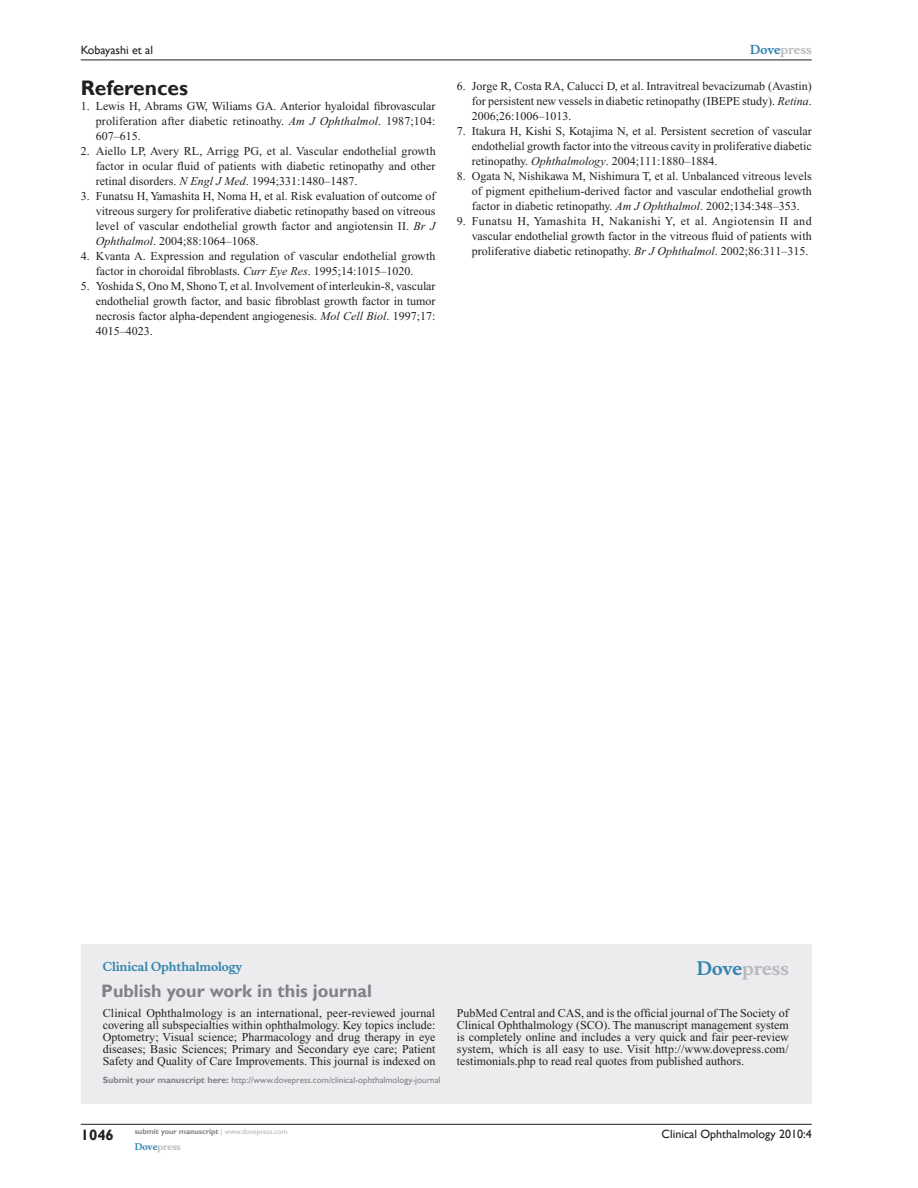
<style>
.page{position:relative;width:918px;height:1188px;background:#fff}
.page>*{position:absolute;margin:0;border:0;box-sizing:border-box;transform-origin:0 0}
.t1{font:700 21px "Gill Sans";color:#231f20}
.t2{font:700 18px "Gill Sans";color:#808285}
.t3{font:700 18px "Musee";color:#b8b9bc}
.t4{font:700 15px "Gill Sans";color:#231f20}
.t5{font:12px/15px "Times New Roman";color:#231f20;text-align:justify}
.t6{font:12px "Gill Sans";color:#231f20}
.t7{font:700 12px "Musee";color:#3485ae}
.t8{font:700 12px "Musee";color:#b8b9bc}
.t9{font:9px "Gill Sans";color:#808285}
.t10{font:700 9px "Musee";color:#b8b9bc}
.t11{font:700 7.5px "Gill Sans";color:#808285}
.s1{font-style:italic}
.s2{color:#3485ae}
.s3{font-weight:700}
.s4{font-weight:400;color:#b8b9bc}
</style>
<div class="page">
<div style="left:81px;top:944px;width:731px;height:159px;background:#ececee"></div>
<hr style="left:81px;top:1124px;width:731px;height:1px;background:#231f20">
<hr style="left:81px;top:60px;width:731px;height:1px;background:#231f20">
<p class="t6" style="left:81px;top:43px;width:74px">Kobayashi et al</p>
<h1 class="t1" style="left:81px;top:76px;width:109px">References</h1>
<p class="t5" style="left:96px;top:99px;width:341px;text-indent:-15px">1. Lewis H, Abrams GW, Wiliams GA. Anterior hyaloidal fibrovascular proliferation after diabetic retinoathy. <span class="s1">Am J Ophthalmol</span>. 1987;104:<br>607–615.</p>
<p class="t5" style="left:96px;top:144px;width:341px;text-indent:-15px">2. Aiello LP, Avery RL, Arrigg PG, et al. Vascular endothelial growth factor in ocular fluid of patients with diabetic retinopathy and other retinal disorders. <span class="s1">N Engl J Med</span>. 1994;331:1480–1487.</p>
<p class="t5" style="left:96px;top:189px;width:341px;text-indent:-15px">3. Funatsu H, Yamashita H, Noma H, et al. Risk evaluation of outcome of vitreous surgery for proliferative diabetic retinopathy based on vitreous level of vascular endothelial growth factor and angiotensin II. <span class="s1">Br J Ophthalmol</span>. 2004;88:1064–1068.</p>
<p class="t5" style="left:81px;top:249px;width:356px;text-align:center">4. Kvanta A. Expression and regulation of vascular endothelial growth factor in choroidal fibroblasts. <span class="s1">Curr Eye Res</span>. 1995;14:1015–1020.</p>
<p class="t5" style="left:96px;top:279px;width:341px;text-indent:-15px">5. Yoshida S, Ono M, Shono T, et al. Involvement of interleukin-8, vascular endothelial growth factor, and basic fibroblast growth factor in tumor necrosis factor alpha-dependent angiogenesis. <span class="s1">Mol Cell Biol</span>. 1997;17:<br>4015–4023.</p>
<p class="t8" style="left:750px;top:43px;width:63px"><span class="s2">Dove</span>press</p>
<p class="t5" style="left:472px;top:79px;width:341px;text-indent:-15px">6. Jorge R, Costa RA, Calucci D, et al. Intravitreal bevacizumab (Avastin) for persistent new vessels in diabetic retinopathy (IBEPE study). <span class="s1">Retina</span>.<br>2006;26:1006–1013.</p>
<p class="t5" style="left:472px;top:124px;width:341px;text-indent:-15px">7. Itakura H, Kishi S, Kotajima N, et al. Persistent secretion of vascular endothelial growth factor into the vitreous cavity in proliferative diabetic retinopathy. <span class="s1">Ophthalmology</span>. 2004;111:1880–1884.</p>
<p class="t5" style="left:472px;top:169px;width:341px;text-indent:-15px">8. Ogata N, Nishikawa M, Nishimura T, et al. Unbalanced vitreous levels of pigment epithelium-derived factor and vascular endothelial growth factor in diabetic retinopathy. <span class="s1">Am J Ophthalmol</span>. 2002;134:348–353.</p>
<p class="t5" style="left:472px;top:214px;width:341px;text-indent:-15px">9. Funatsu H, Yamashita H, Nakanishi Y, et al. Angiotensin II and vascular endothelial growth factor in the vitreous fluid of patients with proliferative diabetic retinopathy. <span class="s1">Br J Ophthalmol</span>. 2002;86:311–315.</p>
<p class="t7" style="left:103px;top:959px;width:141px">Clinical Ophthalmology</p>
<h2 class="t2" style="left:101px;top:980px;width:272px">Publish your work in this journal</h2>
<h2 class="t3" style="left:697px;top:958px;width:94px"><span class="s2">Dove</span>press</h2>
<p class="t5" style="left:103px;top:1007px;width:334px;line-height:12px">Clinical Ophthalmology is an international, peer-reviewed journal covering all subspecialties within ophthalmology. Key topics include:<br>Optometry; Visual science; Pharmacology and drug therapy in eye diseases; Basic Sciences; Primary and Secondary eye care; Patient Safety and Quality of Care Improvements. This journal is indexed on</p>
<p class="t5" style="left:457px;top:1007px;width:333px;line-height:12px">PubMed Central and CAS, and is the official journal of The Society of Clinical Ophthalmology (SCO). The manuscript management system is completely online and includes a very quick and fair peer-review system, which is all easy to use. Visit http://www.dovepress.com/ testimonials.php to read real quotes from published authors.</p>
<p class="t9" style="left:103px;top:1075px;width:339px"><span class="s3">Submit your manuscript here:</span> http://www.dovepress.com/clinical-ophthalmology-journal</p>
<p class="t4" style="left:81px;top:1126px;width:35px">1046</p>
<p class="t11" style="left:135px;top:1127px;width:154px">submit your manuscript <span class="s4">| www.dovepress.com</span></p>
<p class="t10" style="left:135px;top:1141px;width:48px"><span class="s2">Dove</span>press</p>
<p class="t6" style="left:662px;top:1127px;width:152px">Clinical Ophthalmology 2010:4</p>
</div>
